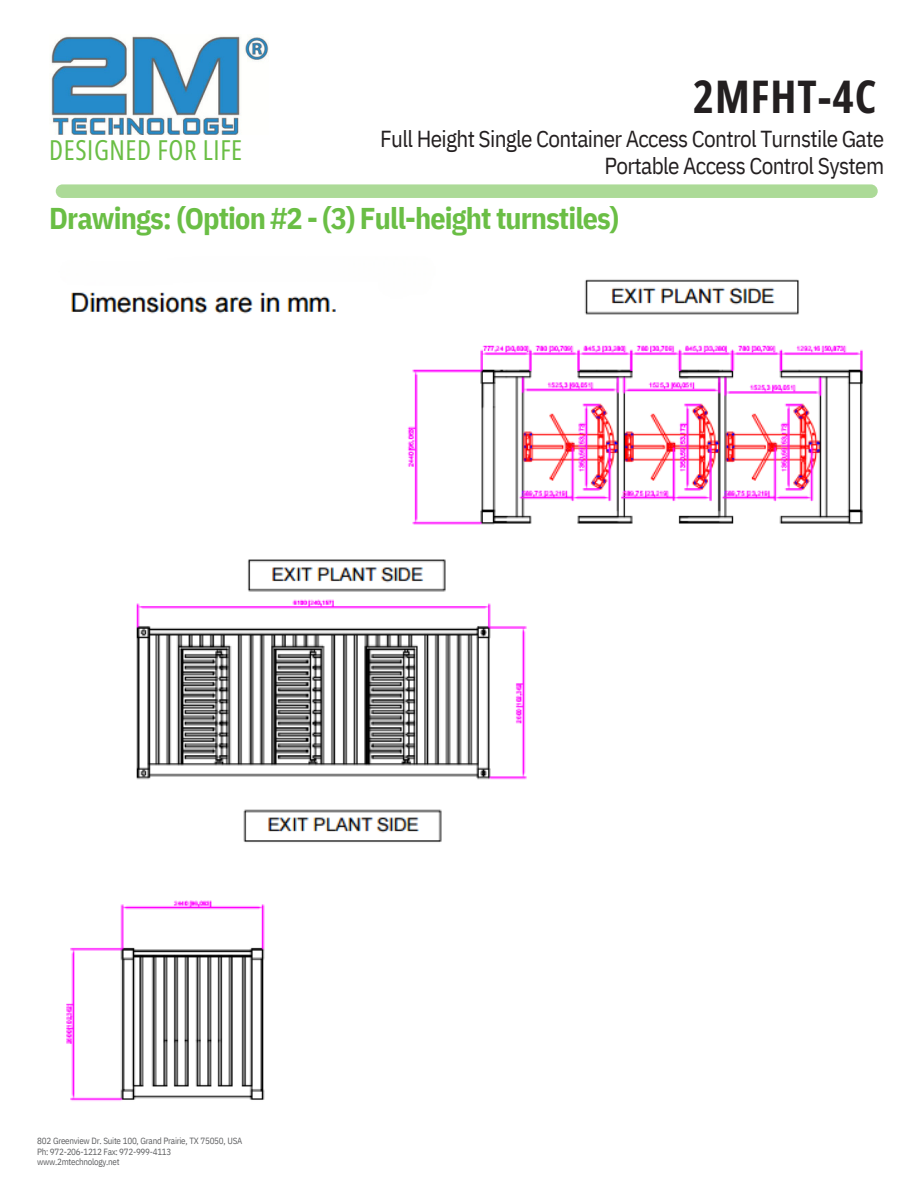
<style>
.page{position:relative;width:918px;height:1188px;background:#fff}
.page>*{position:absolute;margin:0;border:0;box-sizing:border-box;transform-origin:0 0}
.t1{font:700 45px "Open Sans Condensed";letter-spacing:.02em;color:#231f20}
.t2{font:700 30px "IBM Plex Sans Cond";letter-spacing:-.03em;color:#6abe45}
.t3{font:27.45px "Open Sans Condensed";letter-spacing:.025em;color:#6abe45}
.t4{font:23.1px/27.5px "IBM Plex Sans Cond";letter-spacing:-.03em;color:#231f20;text-align:right}
.t5{font:9px/10.2px "IBM Plex Sans Cond";letter-spacing:-.03em;color:#5f6062}
</style>
<div class="page">
<img style="left:51px;top:36px;width:217px;height:99px">
<div style="left:56px;top:184px;width:822px;height:14px;background:#acda97;border-radius:7px"></div>
<img style="left:71px;top:279px;width:792px;height:246px">
<img style="left:66px;top:559px;width:461px;height:542px">
<h2 class="t1" style="left:693px;top:65px;width:185px">2MFHT-4C</h2>
<p class="t4" style="left:380px;top:124px;width:505px">Full Height Single Container Access Control Turnstile Gate<br>Portable Access Control System</p>
<p class="t2" style="left:49px;top:198px;width:571px">Drawings: (Option #2 - (3) Full-height turnstiles)</p>
<p class="t3" style="left:49px;top:131px;width:195px">DESIGNED FOR LIFE</p>
<h3 class="t5" style="left:37px;top:1136px;width:207px">802 Greenview Dr. Suite 100, Grand Prairie, TX 75050, USA<br>Ph: 972-206-1212 Fax: 972-999-4113</h3>
<p class="t5" style="left:37px;top:1156px;width:84px">www.2mtechnology.net</p>
</div>
